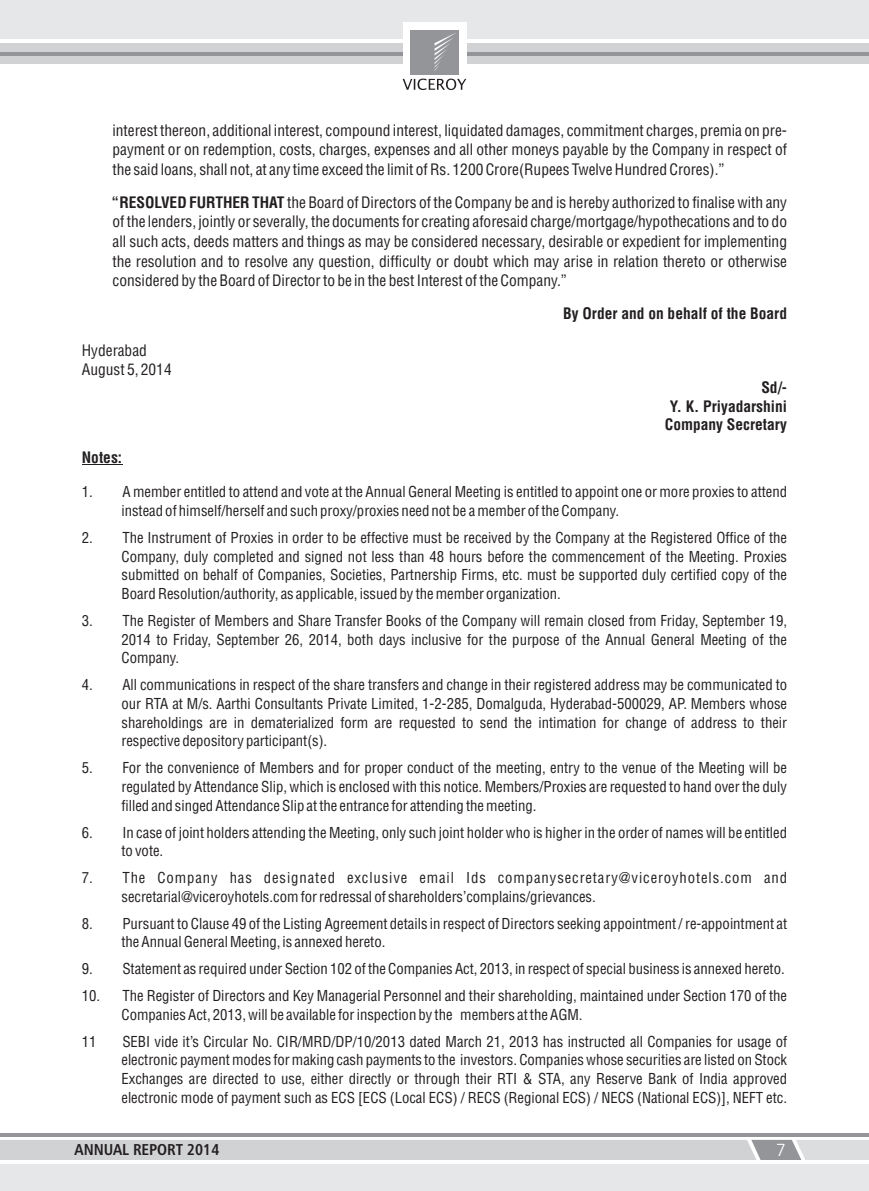
<style>
.page{position:relative;width:869px;height:1191px;background:#fff}
.page>*{position:absolute;margin:0;border:0;box-sizing:border-box;transform-origin:0 0}
.t1{font:17.5px "Humanist 777 BT Light B";color:#fff}
.t2{font:15.75px "Humanist 777 BT Roman Condensed B Bold";color:#231f20}
.t3{font:15.4px/19.6px "Switzerland Condensed";color:#231f20;text-align:justify}
.t4{font:800 15.4px/18.6px "Switzerland Condensed";color:#231f20;text-align:right}
.t5{font:14.7px/18.7px "Switzerland Condensed";color:#231f20;text-align:justify}
.t6{font:14.7px/18.7px "Switzerland Condensed";letter-spacing:.065em;color:#231f20}
.s1{font-weight:800}
</style>
<div class="page">
<div style="left:0;top:0;width:868px;height:43px;background:#e6e7e9"></div>
<div style="left:0;top:43px;width:868px;height:21px;background:#d1d2d4"></div>
<hr style="left:0;top:52px;width:402px;height:4px;background:#939598">
<hr style="left:466px;top:52px;width:402px;height:4px;background:#939598">
<div style="left:402px;top:22px;width:64px;height:53px;background:#fff"></div>
<svg style="left:402px;top:79px;width:64px;height:11px"></svg>
<div style="left:410px;top:30px;width:49px;height:45px;background:#939598"></div>
<svg style="left:434px;top:33px;width:22px;height:38px"></svg>
<hr style="left:0;top:39px;width:402px;height:4px;background:#fff">
<hr style="left:466px;top:39px;width:402px;height:4px;background:#fff">
<hr style="left:0;top:1133px;width:868px;height:3px;background:#939598">
<div style="left:0;top:1160px;width:868px;height:31px;background:#e6e7e9"></div>
<hr style="left:0;top:1160px;width:868px;height:4px;background:#fff">
<hr style="left:82px;top:464px;width:40px;height:1px;background:#231f20">
<svg style="left:0;top:1139px;width:868px;height:21px;background:#d1d2d4"></svg>
<p class="t3" style="left:112px;top:121px;width:675px">interest thereon, additional interest, compound interest, liquidated damages, commitment charges, premia on pre&shy;payment or on redemption, costs, charges, expenses and all other moneys payable by the Company in respect of the said loans, shall not, at any time exceed the limit of Rs. 1200 Crore(Rupees Twelve Hundred Crores).”</p>
<p class="t3" style="left:112px;top:193px;width:676px"><span class="s1">“RESOLVED FURTHER THAT</span> the Board of Directors of the Company be and is hereby authorized to finalise with any of the lenders, jointly or severally, the documents for creating aforesaid charge/mortgage/hypothecations and to do all such acts, deeds matters and things as may be considered necessary, desirable or expedient for implementing the resolution and to resolve any question, difficulty or doubt which may arise in relation thereto or otherwise considered by the Board of Director to be in the best Interest of the Company.”</p>
<p class="t4" style="left:563px;top:305px;width:225px">By Order and on behalf of the Board</p>
<p class="t3" style="left:82px;top:342px;width:91px;line-height:18.7px">Hyderabad<br>August 5, 2014</p>
<p class="t4" style="left:664px;top:380px;width:124px">Sd/-<br>Y. K. Priyadarshini<br>Company Secretary</p>
<p class="t4" style="left:82px;top:449px;width:42px">Notes:</p>
<p class="t5" style="left:121px;top:484px;width:666px;text-indent:-40px">1. A member entitled to attend and vote at the Annual General Meeting is entitled to appoint one or more proxies to attend instead of himself/herself and such proxy/proxies need not be a member of the Company.</p>
<p class="t5" style="left:121px;top:529px;width:666px;text-indent:-40px">2. The Instrument of Proxies in order to be effective must be received by the Company at the Registered Office of the Company, duly completed and signed not less than 48 hours before the commencement of the Meeting. Proxies submitted on behalf of Companies, Societies, Partnership Firms, etc. must be supported duly certified copy of the Board Resolution/authority, as applicable, issued by the member organization.</p>
<p class="t5" style="left:121px;top:612px;width:666px;text-indent:-40px">3. The Register of Members and Share Transfer Books of the Company will remain closed from Friday, September 19, 2014 to Friday, September 26, 2014, both days inclusive for the purpose of the Annual General Meeting of the Company.</p>
<p class="t5" style="left:121px;top:676px;width:666px;text-indent:-40px">4. All communications in respect of the share transfers and change in their registered address may be communicated to our RTA at M/s. Aarthi Consultants Private Limited, 1-2-285, Domalguda, Hyderabad-500029, AP. Members whose shareholdings are in dematerialized form are requested to send the intimation for change of address to their respective depository participant(s).</p>
<p class="t5" style="left:121px;top:759px;width:666px;text-indent:-40px">5. For the convenience of Members and for proper conduct of the meeting, entry to the venue of the Meeting will be regulated by Attendance Slip, which is enclosed with this notice. Members/Proxies are requested to hand over the duly filled and singed Attendance Slip at the entrance for attending the meeting.</p>
<p class="t5" style="left:121px;top:824px;width:666px;text-indent:-40px">6. In case of joint holders attending the Meeting, only such joint holder who is higher in the order of names will be entitled to vote.</p>
<p class="t6" style="left:121px;top:869px;width:666px;text-indent:-40px">7. The Company has designated exclusive email Ids companysecretary@viceroyhotels.com and secretarial@viceroyhotels.com for redressal of shareholders’complains/grievances.</p>
<p class="t5" style="left:121px;top:915px;width:666px;text-indent:-40px">8. Pursuant to Clause 49 of the Listing Agreement details in respect of Directors seeking appointment / re-appointment at the Annual General Meeting, is annexed hereto.</p>
<p class="t5" style="left:82px;top:960px;width:704px">9. Statement as required under Section 102 of the Companies Act, 2013, in respect of special business is annexed hereto.</p>
<p class="t5" style="left:121px;top:987px;width:666px;text-indent:-40px">10. The Register of Directors and Key Managerial Personnel and their shareholding, maintained under Section 170 of the<br>Companies Act, 2013, will be available for inspection by the members at the AGM.</p>
<p class="t5" style="left:82px;top:1033px;width:16px">11</p>
<p class="t5" style="left:121px;top:1033px;width:666px">SEBI vide it’s Circular No. CIR/MRD/DP/10/2013 dated March 21, 2013 has instructed all Companies for usage of electronic payment modes for making cash payments to the investors. Companies whose securities are listed on Stock Exchanges are directed to use, either directly or through their RTI &amp; STA, any Reserve Bank of India approved electronic mode of payment such as ECS [ECS (Local ECS) / RECS (Regional ECS) / NECS (National ECS)], NEFT etc.</p>
<p class="t1" style="left:775px;top:1140px;width:11px">7</p>
<p class="t2" style="left:74px;top:1140px;width:146px">ANNUAL REPORT 2014</p>
</div>
